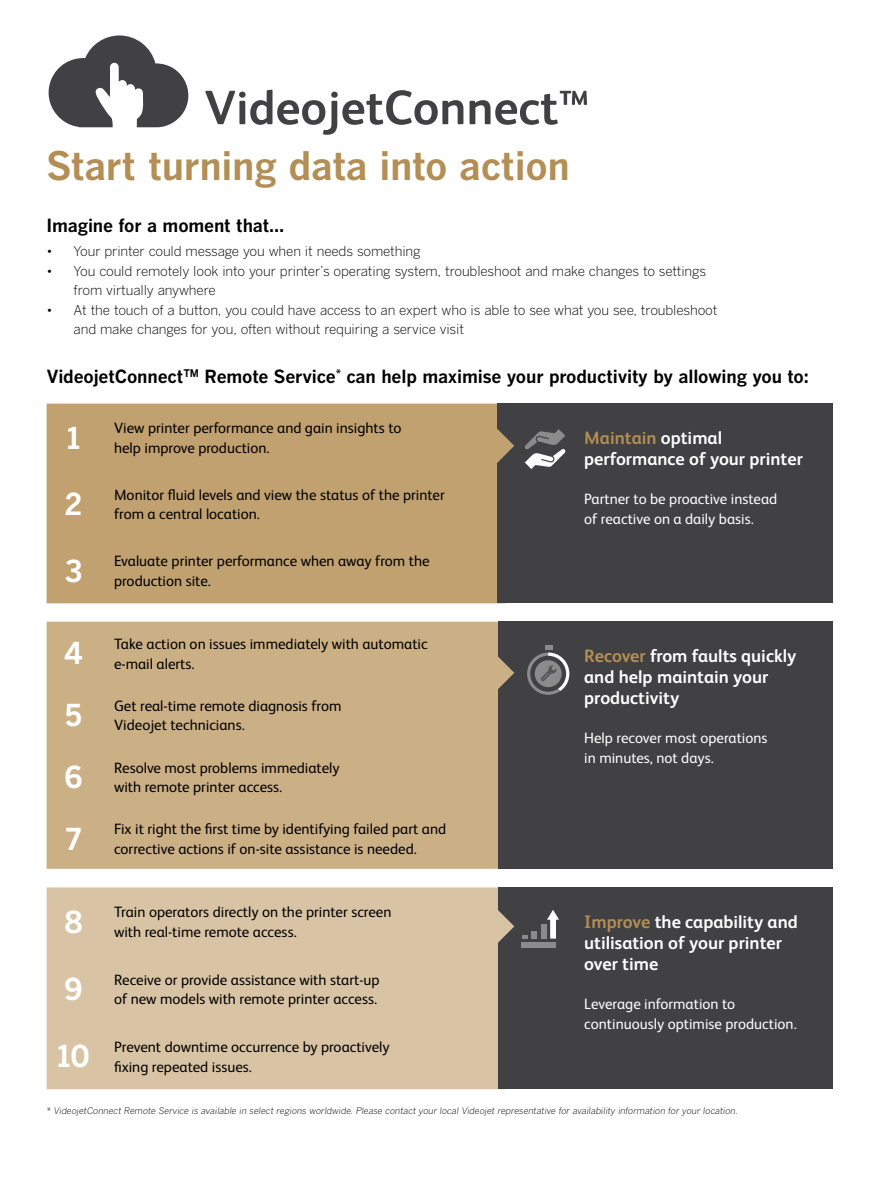
<style>
.page{position:relative;width:891px;height:1188px;background:#fff}
.page>*{position:absolute;margin:0;border:0;box-sizing:border-box;transform-origin:0 0}
.t1{font:700 39px "Benton Gothic";letter-spacing:-.01em;color:#b38f55}
.t2{font:700 30px "Benton Gothic";color:#fff}
.t3{font:700 18px/21px "FS Albert Pro";color:#fff}
.t4{font:700 18px "Benton Gothic";letter-spacing:-.01em;color:#000}
.t5{font:15px/19.5px "FS Albert Pro";color:#000}
.t6{font:15px/19.5px "FS Albert Pro";color:#fff}
.t7{font:300 13.5px/19.5px "Benton Gothic";letter-spacing:-.01em;color:#000}
.t8{font:italic 300 9px "Benton Gothic";color:#000}
.s1{color:#b38f55}
</style>
<div class="page">
<div style="left:47px;top:404px;width:450px;height:199px;background:#c0a16f"></div>
<div style="left:47px;top:622px;width:451px;height:247px;background:#cbaf85"></div>
<div style="left:47px;top:887px;width:451px;height:202px;background:#d8c4a4"></div>
<div style="left:498px;top:887px;width:335px;height:202px;background:#414042"></div>
<div style="left:497px;top:404px;width:336px;height:199px;background:#414042"></div>
<div style="left:498px;top:621px;width:335px;height:248px;background:#414042"></div>
<svg style="left:525px;top:429px;width:41px;height:40px"></svg>
<div style="left:535px;top:660px;width:27px;height:27px;background:#8c8b8c;border-radius:50%"></div>
<div style="left:527px;top:653px;width:42px;height:42px;border:3px solid #fff;border-radius:50%"></div>
<svg style="left:541px;top:645px;width:28px;height:50px"></svg>
<div style="left:522px;top:942px;width:34px;height:6px;background:#8c8b8c"></div>
<div style="left:541px;top:924px;width:5px;height:15px;background:#8c8b8c"></div>
<div style="left:531px;top:931px;width:6px;height:8px;background:#8c8b8c"></div>
<svg style="left:522px;top:935px;width:5px;height:4px"></svg>
<svg style="left:547px;top:910px;width:12px;height:29px"></svg>
<svg style="left:476px;top:654px;width:38px;height:38px"></svg>
<svg style="left:476px;top:907px;width:38px;height:38px"></svg>
<svg style="left:476px;top:427px;width:38px;height:38px"></svg>
<svg style="left:48px;top:35px;width:141px;height:92px"></svg>
<svg style="left:205px;top:90px;width:258px;height:45px"></svg>
<svg style="left:470px;top:91px;width:117px;height:34px"></svg>
<h1 class="t1" style="left:46px;top:143px;width:525px">Start turning data into action</h1>
<p class="t4" style="left:47px;top:215px;width:239px">Imagine for a moment that…</p>
<p class="t7" style="left:47px;top:242px;width:376px">• Your printer could message you when it needs something</p>
<p class="t7" style="left:74px;top:261px;width:634px;text-indent:-27px">• You could remotely look into your printer’s operating system, troubleshoot and make changes to settings from virtually anywhere</p>
<p class="t7" style="left:74px;top:300px;width:645px;text-indent:-27px">• At the touch of a button, you could have access to an expert who is able to see what you see, troubleshoot and make changes for you, often without requiring a service visit</p>
<p class="t4" style="left:46px;top:366px;width:764px">VideojetConnect<sup>TM</sup> Remote Service<sup>*</sup> can help maximise your productivity by allowing you to:</p>
<h2 class="t2" style="left:67px;top:420px;width:16px">1</h2>
<p class="t5" style="left:114px;top:417px;width:289px">View printer performance and gain insights to help improve production.</p>
<h2 class="t2" style="left:65px;top:487px;width:19px">2</h2>
<p class="t5" style="left:114px;top:484px;width:332px">Monitor fluid levels and view the status of the printer from a central location.</p>
<h2 class="t2" style="left:65px;top:554px;width:19px">3</h2>
<p class="t5" style="left:114px;top:550px;width:317px">Evaluate printer performance when away from the production site.</p>
<h2 class="t2" style="left:64px;top:636px;width:21px">4</h2>
<p class="t5" style="left:114px;top:633px;width:315px">Take action on issues immediately with automatic e-mail alerts.</p>
<h2 class="t2" style="left:65px;top:698px;width:19px">5</h2>
<p class="t5" style="left:114px;top:695px;width:229px">Get real-time remote diagnosis from<br>Videojet technicians.</p>
<h2 class="t2" style="left:64px;top:760px;width:20px">6</h2>
<p class="t5" style="left:114px;top:757px;width:227px">Resolve most problems immediately with remote printer access.</p>
<h2 class="t2" style="left:65px;top:821px;width:19px">7</h2>
<p class="t5" style="left:114px;top:818px;width:334px">Fix it right the first time by identifying failed part and corrective actions if on-site assistance is needed.</p>
<h2 class="t2" style="left:64px;top:905px;width:21px">8</h2>
<p class="t5" style="left:114px;top:901px;width:279px">Train operators directly on the printer screen with real-time remote access.</p>
<h2 class="t2" style="left:64px;top:972px;width:20px">9</h2>
<p class="t5" style="left:114px;top:969px;width:267px">Receive or provide assistance with start-up of new models with remote printer access.</p>
<h2 class="t2" style="left:57px;top:1039px;width:35px">10</h2>
<p class="t5" style="left:114px;top:1036px;width:277px">Prevent downtime occurrence by proactively fixing repeated issues.</p>
<p class="t3" style="left:584px;top:427px;width:220px"><span class="s1">Maintain</span> optimal performance of your printer</p>
<p class="t6" style="left:584px;top:488px;width:195px">Partner to be proactive instead of reactive on a daily basis.</p>
<p class="t3" style="left:584px;top:645px;width:214px"><span class="s1">Recover</span> from faults quickly and help maintain your productivity</p>
<p class="t6" style="left:584px;top:727px;width:185px">Help recover most operations in minutes, not days.</p>
<p class="t3" style="left:584px;top:911px;width:215px"><span class="s1">Improve</span> the capability and utilisation of your printer over time</p>
<p class="t6" style="left:584px;top:993px;width:214px">Leverage information to continuously optimise production.</p>
<p class="t8" style="left:46px;top:1106px;width:693px">* VideojetConnect Remote Service is available in select regions worldwide. Please contact your local Videojet representative for availability information for your location.</p>
</div>
